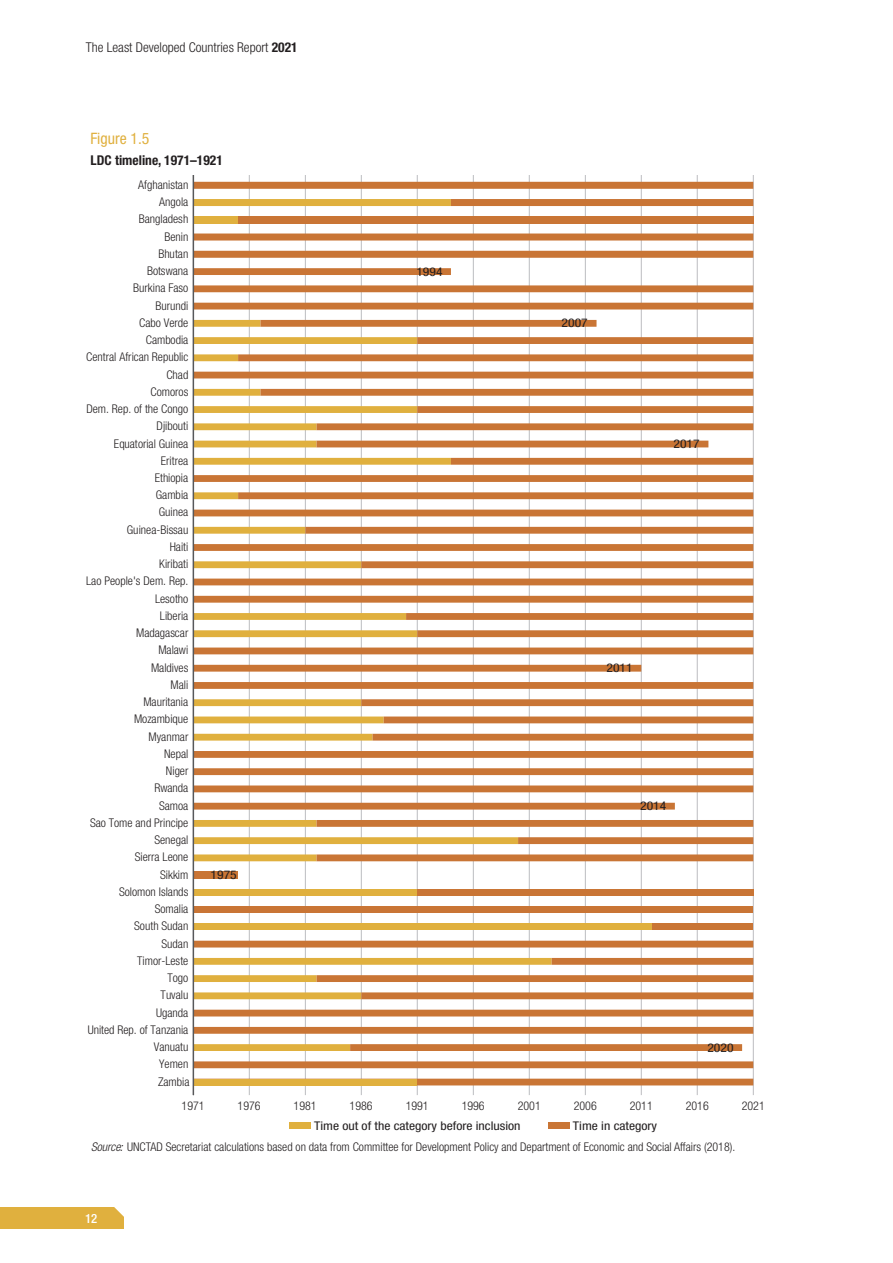
<style>
.page{position:relative;width:893px;height:1263px;background:#fff}
.page>*{position:absolute;margin:0;border:0;box-sizing:border-box;transform-origin:0 0}
.Figure_H-1{font:condensed 15.75px "Helvetica Neue LT Std";color:#e0b03e}
.t1{font:300 condensed 13.5px "Helvetica Neue LT Std";color:#231f20}
.Figure_H-1-2{font:700 condensed 13.5px "Helvetica Neue LT Std";color:#231f20}
.t2{font:500 condensed 12.75px "Helvetica Neue LT Std";color:#fff}
._1-source{font:300 condensed 12px/17.2px "Helvetica Neue LT Std";color:#231f20;text-align:right}
.t3{font:condensed 12px "Helvetica Neue LT Std";color:#231f20;scale:1.14 1}
.s1{font-weight:700}
.s2{font-style:italic}
.s3{font-style:italic;font-stretch:normal}
</style>
<div class="page">
<div style="left:0;top:1208px;width:123px;height:21px;background:#e0b03e"></div>
<svg style="left:112px;top:1207px;width:12px;height:11px"></svg>
<div style="left:289px;top:1123px;width:22px;height:6px;background:#e0b03e"></div>
<div style="left:548px;top:1123px;width:21px;height:6px;background:#c97535"></div>
<hr style="left:753px;top:175px;width:1px;height:920px;background:#bcbdc0">
<hr style="left:697px;top:175px;width:1px;height:920px;background:#bcbdc0">
<hr style="left:641px;top:175px;width:1px;height:920px;background:#bcbdc0">
<hr style="left:585px;top:175px;width:1px;height:920px;background:#bcbdc0">
<hr style="left:529px;top:175px;width:1px;height:920px;background:#bcbdc0">
<hr style="left:473px;top:175px;width:1px;height:920px;background:#bcbdc0">
<hr style="left:417px;top:175px;width:1px;height:920px;background:#bcbdc0">
<hr style="left:361px;top:175px;width:1px;height:920px;background:#bcbdc0">
<hr style="left:305px;top:175px;width:1px;height:920px;background:#bcbdc0">
<hr style="left:249px;top:175px;width:1px;height:920px;background:#bcbdc0">
<svg style="left:194px;top:182px;width:559px;height:903px"></svg>
<div style="left:193px;top:889px;width:224px;height:7px;background:#e0b03e"></div>
<div style="left:193px;top:923px;width:459px;height:7px;background:#e0b03e"></div>
<div style="left:417px;top:889px;width:336px;height:7px;background:#c97535"></div>
<div style="left:193px;top:906px;width:560px;height:7px;background:#c97535"></div>
<div style="left:652px;top:923px;width:101px;height:7px;background:#c97535"></div>
<div style="left:193px;top:216px;width:45px;height:7px;background:#e0b03e"></div>
<div style="left:238px;top:216px;width:515px;height:7px;background:#c97535"></div>
<div style="left:193px;top:871px;width:45px;height:7px;background:#c97535"></div>
<div style="left:193px;top:1078px;width:224px;height:7px;background:#e0b03e"></div>
<hr style="left:193px;top:175px;width:1px;height:920px;background:#57585a">
<p class="t1" style="left:86px;top:40px;width:213px">The Least Developed Countries Report <span class="s1">2021</span></p>
<p class="Figure_H-1" style="left:91px;top:130px;width:60px">Figure 1.5</p>
<p class="Figure_H-1-2" style="left:91px;top:152px;width:134px">LDC timeline, 1971–1921</p>
<p class="_1-source" style="left:86px;top:176px;width:104px">Afghanistan<br>Angola<br>Bangladesh<br>Benin<br>Bhutan<br>Botswana<br>Burkina Faso<br>Burundi<br>Cabo Verde<br>Cambodia<br>Central African Republic<br>Chad<br>Comoros<br>Dem. Rep. of the Congo<br>Djibouti<br>Equatorial Guinea<br>Eritrea<br>Ethiopia<br>Gambia<br>Guinea<br>Guinea-Bissau<br>Haiti<br>Kiribati<br>Lao People's Dem. Rep.<br>Lesotho<br>Liberia<br>Madagascar<br>Malawi<br>Maldives<br>Mali<br>Mauritania<br>Mozambique<br>Myanmar<br>Nepal<br>Niger<br>Rwanda<br>Samoa<br>Sao Tome and Principe<br>Senegal<br>Sierra Leone</p>
<p class="_1-source" style="left:88px;top:883px;width:103px">Solomon Islands<br>Somalia<br>South Sudan<br>Sudan<br>Timor-Leste<br>Togo<br>Tuvalu<br>Uganda<br>United Rep. of Tanzania<br>Vanuatu<br>Yemen<br>Zambia</p>
<p class="_1-source" style="left:160px;top:866px;width:30px">Sikkim</p>
<p class="t3" style="left:211px;top:868px;width:25px">1975</p>
<p class="t3" style="left:416px;top:265px;width:25px">1994</p>
<p class="t3" style="left:562px;top:316px;width:25px">2007</p>
<p class="t3" style="left:673px;top:437px;width:25px">2017</p>
<p class="t3" style="left:606px;top:661px;width:25px">2011</p>
<p class="t3" style="left:640px;top:799px;width:25px">2014</p>
<p class="t3" style="left:707px;top:1040px;width:25px">2020</p>
<p class="_1-source" style="left:182px;top:1096px;width:25px">1971</p>
<p class="_1-source" style="left:238px;top:1096px;width:25px">1976</p>
<p class="_1-source" style="left:294px;top:1096px;width:25px">1981</p>
<p class="_1-source" style="left:350px;top:1096px;width:25px">1986</p>
<p class="_1-source" style="left:406px;top:1096px;width:25px">1991</p>
<p class="_1-source" style="left:462px;top:1096px;width:25px">1996</p>
<p class="_1-source" style="left:518px;top:1096px;width:25px">2001</p>
<p class="_1-source" style="left:574px;top:1096px;width:25px">2006</p>
<p class="_1-source" style="left:630px;top:1096px;width:25px">2011</p>
<p class="_1-source" style="left:686px;top:1096px;width:25px">2016</p>
<p class="_1-source" style="left:742px;top:1096px;width:25px">2021</p>
<p class="t3" style="left:314px;top:1119px;width:183px">Time out of the category before inclusion</p>
<p class="t3" style="left:573px;top:1119px;width:75px">Time in category</p>
<p class="_1-source" style="left:91px;top:1138px;width:646px"><span class="s2">Source</span><span class="s3">:</span> UNCTAD Secretariat calculations based on data from Committee for Development Policy and Department of Economic and Social Affairs (2018).</p>
<p class="t2" style="left:84px;top:1211px;width:14px">12</p>
</div>
